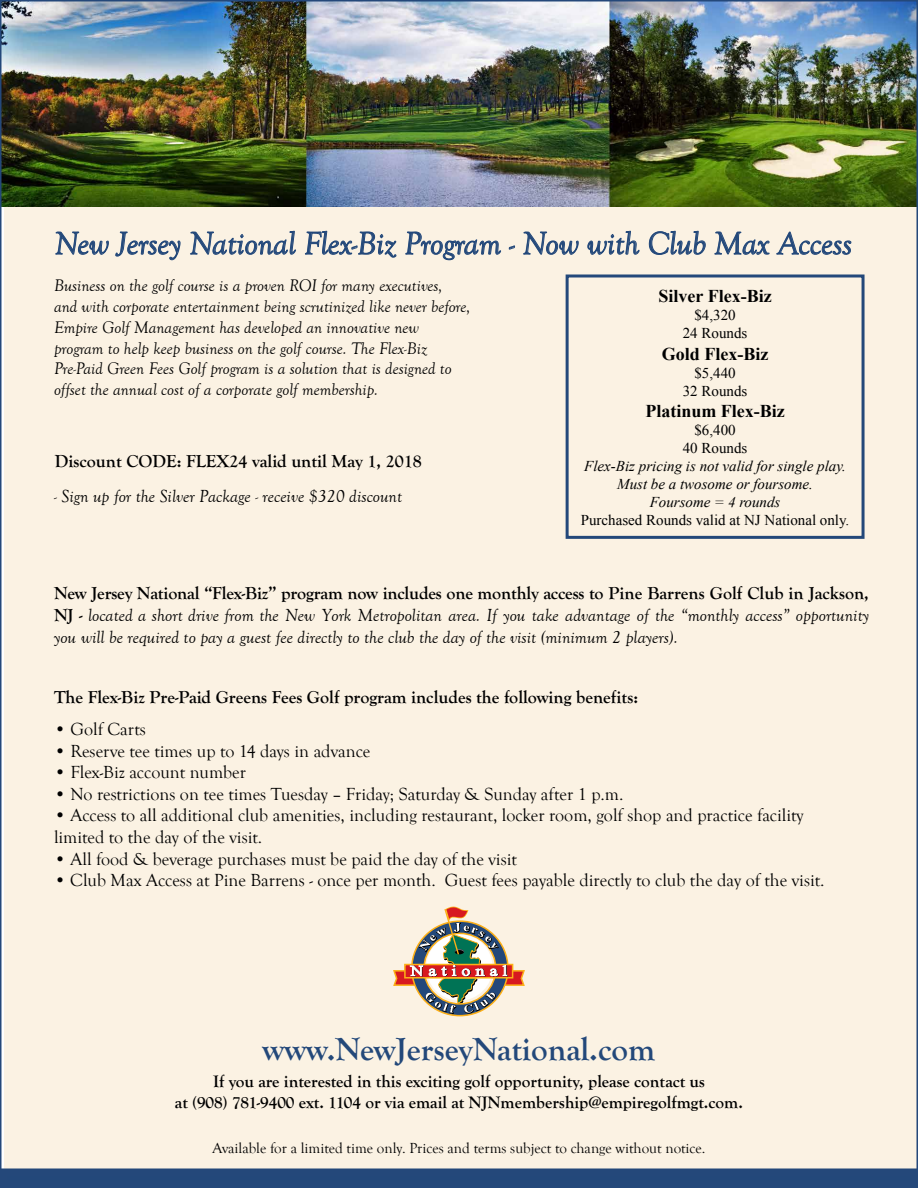
<style>
.page{position:relative;width:918px;height:1188px;background:#fff}
.page>*{position:absolute;margin:0;border:0;box-sizing:border-box;transform-origin:0 0}
.t1{font:italic 33px "Goudy Old Style T";color:#23487a}
.t2{font:700 33px "Goudy Old Style T";color:#23487a}
.t3{font:18px/21.6px "Goudy Old Style T";color:#000}
.t4{font:italic 18px/21.6px "Goudy Old Style T";color:#000;text-align:justify}
.t5{font:700 18px "Goudy Old Style T";color:#000}
.t6{font:700 18px "Times New Roman";color:#000}
.t7{font:italic 17.25px/20.7px "Goudy Old Style T";color:#000}
.t8{font:700 17.25px/20.7px "Goudy Old Style T";color:#000;text-align:center}
.t9{font:italic 15px/18px "Times New Roman";color:#000;text-align:center}
.t10{font:15px/18px "Times New Roman";color:#000;text-align:center}
.t11{font:15px "Goudy Old Style T";color:#000}
.s1{font-family:"Goudy Old Style"}
.s2{font-weight:700;font-style:normal}
</style>
<div class="page">
<img style="left:0;top:0;width:918px;height:1188px">
<h1 class="t1" style="left:55px;top:226px;width:799px">New Jersey National Flex-Biz Program - Now with Club Max Access</h1>
<p class="t7" style="left:54px;top:276px;width:418px">Business on the golf course is a proven ROI for many executives,<br>and with corporate entertainment being scrutinized like never before, Empire Golf Management has developed an innovative new program to help keep business on the golf course. The Flex-Biz Pre-Paid Green Fees Golf program is a solution that is designed to offset the annual cost of a corporate golf membership.</p>
<p class="t5" style="left:55px;top:451px;width:368px">Discount CODE: FLEX24 valid until May 1, 2018</p>
<p class="t4" style="left:54px;top:486px;width:349px">- <span class="s1">Sign up for</span> the Silver Package - <span class="s1">receive</span> $320 discount</p>
<p class="t6" style="left:659px;top:284px;width:115px">Silver Flex-Biz</p>
<p class="t10" style="left:683px;top:306px;width:66px">$4,320<br>24 Rounds</p>
<p class="t6" style="left:662px;top:341px;width:108px">Gold Flex-Biz</p>
<p class="t10" style="left:683px;top:363px;width:66px">$5,440<br>32 Rounds</p>
<p class="t6" style="left:645px;top:399px;width:141px">Platinum Flex-Biz</p>
<p class="t10" style="left:683px;top:421px;width:66px">$6,400<br>40 Rounds</p>
<p class="t9" style="left:584px;top:457px;width:263px">Flex-Biz pricing is not valid for single play.<br>Must be a twosome or foursome.<br>Foursome = 4 rounds</p>
<p class="t10" style="left:581px;top:511px;width:270px">Purchased Rounds valid at NJ National only.</p>
<p class="t4" style="left:54px;top:583px;width:817px"><span class="s2">New Jersey National “Flex-Biz” program now includes one monthly access to Pine Barrens Golf Club in Jackson, NJ -</span> located a short drive from the New York Metropolitan area. If you take advantage of the “monthly access” opportunity you will be required to pay a guest fee directly to the club the day of the visit (minimum 2 players).</p>
<p class="t5" style="left:54px;top:686px;width:586px">The Flex-Biz Pre-Paid Greens Fees Golf program includes the following benefits:</p>
<p class="t3" style="left:54px;top:719px;width:94px">• Golf Carts</p>
<p class="t3" style="left:54px;top:740px;width:318px">• Reserve tee times up to 14 days in advance</p>
<p class="t3" style="left:54px;top:762px;width:194px">• Flex-Biz account number</p>
<p class="t3" style="left:54px;top:783px;width:571px">• No restrictions on tee times Tuesday – Friday; Saturday &amp; Sunday after 1 p.m.</p>
<p class="t3" style="left:54px;top:805px;width:751px">• Access to all additional club amenities, including restaurant, locker room, golf shop and practice facility limited to the day of the visit.</p>
<p class="t3" style="left:54px;top:848px;width:464px">• All food &amp; beverage purchases must be paid the day of the visit</p>
<p class="t3" style="left:54px;top:869px;width:772px">• Club Max Access at Pine Barrens - once per month. Guest fees payable directly to club the day of the visit.</p>
<h1 class="t2" style="left:263px;top:1031px;width:394px">www.NewJerseyNational.com</h1>
<p class="t8" style="left:175px;top:1071px;width:570px">If you are interested in this exciting golf opportunity, please contact us<br>at (908) 781-9400 ext. 1104 or via email at NJNmembership@empiregolfmgt.com.</p>
<p class="t11" style="left:213px;top:1140px;width:494px">Available for a limited time only. Prices and terms subject to change without notice.</p>
</div>
